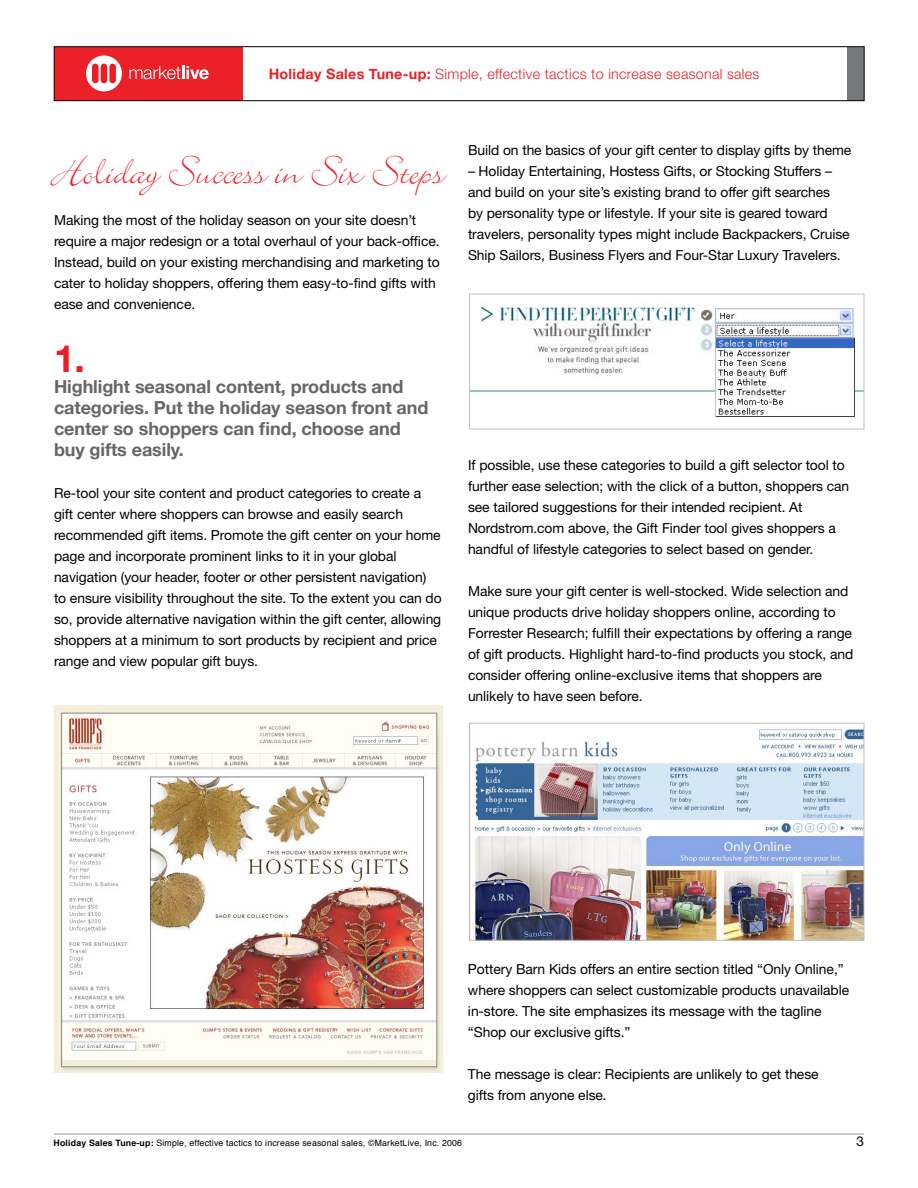
<style>
.page{position:relative;width:918px;height:1188px;background:#fff}
.page>*{position:absolute;margin:0;border:0;box-sizing:border-box;transform-origin:0 0}
.t1{font:45px "Bickley Script Plain";letter-spacing:-.005em;color:#ed1c24}
.t2{font:700 37.5px "Helvetica Neue";color:#ed1c24}
.t3{font:700 18px/21px "Helvetica Neue";letter-spacing:-.005em;color:#666}
.t4{font:300 14.4px "Helvetica Neue";letter-spacing:.02em;color:#ec2027}
.t5{font:13.8px/21px "Helvetica Neue";letter-spacing:-.005em;color:#000}
.t6{font:8.7px "Helvetica";letter-spacing:.02em;color:#000}
.s1{font-weight:700}
</style>
<div class="page">
<hr style="left:54px;top:1134px;width:810px;height:1px;background:#939598">
<div style="left:54px;top:47px;width:189px;height:54px;background:#ec2027"></div>
<div style="left:848px;top:47px;width:16px;height:54px;background:#76787b"></div>
<svg style="left:86px;top:55px;width:36px;height:36px"></svg>
<div style="left:101px;top:64px;width:6px;height:19px;background:#ed1c24;border-radius:3px"></div>
<div style="left:92px;top:64px;width:7px;height:19px;background:#ed1c24;border-radius:3px"></div>
<div style="left:109px;top:64px;width:7px;height:19px;background:#ed1c24;border-radius:3px"></div>
<svg style="left:130px;top:66px;width:79px;height:13px"></svg>
<div style="left:54px;top:46px;width:810px;height:55px;border:1px solid #000"></div>
<img style="left:54px;top:705px;width:388px;height:367px">
<img style="left:471px;top:306px;width:391px;height:112px">
<div style="left:469px;top:294px;width:395px;height:135px;border:1px solid #bfbfbf"></div>
<img style="left:474px;top:729px;width:388px;height:209px">
<div style="left:469px;top:723px;width:395px;height:217px;border:1px solid #bfbfbf"></div>
<p class="t4" style="left:269px;top:65px;width:492px"><span class="s1">Holiday Sales Tune-up:</span> Simple, effective tactics to increase seasonal sales</p>
<h1 class="t1" style="left:54px;top:141px;width:392px">Holiday Success in Six Steps</h1>
<p class="t5" style="left:54px;top:209px;width:387px">Making the most of the holiday season on your site doesn’t require a major redesign or a total overhaul of your back-office.<br>Instead, build on your existing merchandising and marketing to cater to holiday shoppers, offering them easy-to-find gifts with ease and convenience.</p>
<h2 class="t2" style="left:54px;top:335px;width:33px">1.</h2>
<h3 class="t3" style="left:54px;top:376px;width:376px">Highlight seasonal content, products and categories. Put the holiday season front and center so shoppers can find, choose and buy gifts easily.</h3>
<p class="t5" style="left:54px;top:482px;width:389px">Re-tool your site content and product categories to create a gift center where shoppers can browse and easily search recommended gift items. Promote the gift center on your home page and incorporate prominent links to it in your global navigation (your header, footer or other persistent navigation) to ensure visibility throughout the site. To the extent you can do so, provide alternative navigation within the gift center, allowing shoppers at a minimum to sort products by recipient and price range and view popular gift buys.</p>
<p class="t5" style="left:468px;top:139px;width:385px">Build on the basics of your gift center to display gifts by theme</p>
<p class="t5" style="left:468px;top:160px;width:383px">– Holiday Entertaining, Hostess Gifts, or Stocking Stuffers – and build on your site’s existing brand to offer gift searches<br>by personality type or lifestyle. If your site is geared toward travelers, personality types might include Backpackers, Cruise Ship Sailors, Business Flyers and Four-Star Luxury Travelers.</p>
<p class="t5" style="left:468px;top:454px;width:383px">If possible, use these categories to build a gift selector tool to further ease selection; with the click of a button, shoppers can see tailored suggestions for their intended recipient. At Nordstrom.com above, the Gift Finder tool gives shoppers a handful of lifestyle categories to select based on gender.</p>
<p class="t5" style="left:468px;top:580px;width:387px">Make sure your gift center is well-stocked. Wide selection and unique products drive holiday shoppers online, according to Forrester Research; fulfill their expectations by offering a range of gift products. Highlight hard-to-find products you stock, and consider offering online-exclusive items that shoppers are unlikely to have seen before.</p>
<p class="t5" style="left:468px;top:958px;width:383px">Pottery Barn Kids offers an entire section titled “Only Online,” where shoppers can select customizable products unavailable in-store. The site emphasizes its message with the tagline “Shop our exclusive gifts.”</p>
<p class="t5" style="left:468px;top:1063px;width:352px">The message is clear: Recipients are unlikely to get these gifts from anyone else.</p>
<p class="t6" style="left:54px;top:1135px;width:410px"><span class="s1">Holiday Sales Tune-up:</span> Simple, effective tactics to increase seasonal sales, ©MarketLive, Inc. 2006</p>
</div>
